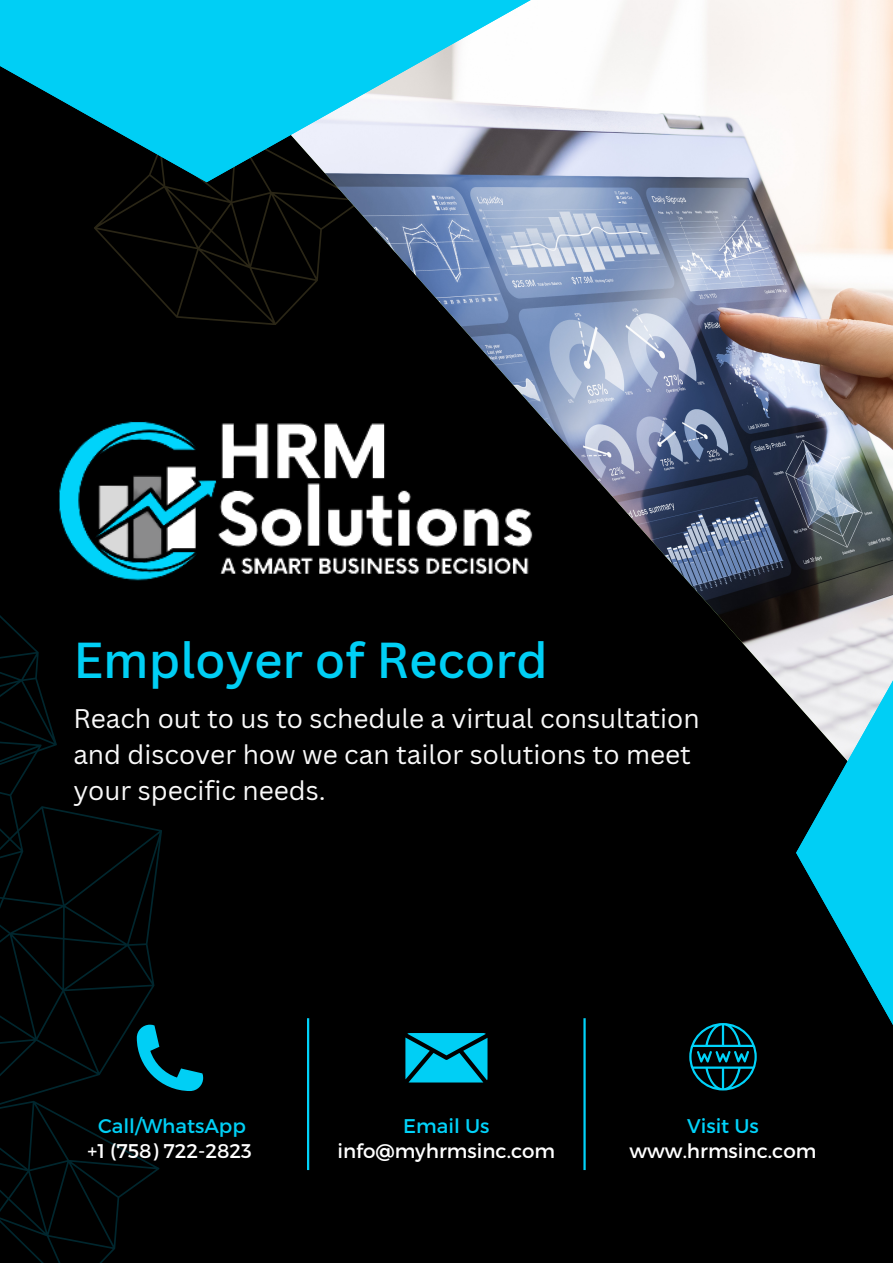
<style>
.page{position:relative;width:893px;height:1264px;background:#fff}
.page>*{position:absolute;margin:0;border:0;box-sizing:border-box;transform-origin:0 0}
.t1{font:500 49.2px "Canva Sans";color:#00cff5}
.t2{font:26.25px/36px "Canva Sans";color:#f9f9f9}
.t3{font:19.8px "Montserrat";color:#fff}
.t4{font:19.8px "Montserrat";color:#00d3fa}
.t5{font:19.8px "Montserrat";color:#00cff5}
</style>
<div class="page">
<div style="left:0;top:0;width:892px;height:1262px;background:#000"></div>
<svg style="left:0;top:615px;width:57px;height:160px"></svg>
<svg style="left:0;top:775px;width:204px;height:305px"></svg>
<svg style="left:94px;top:182px;width:52px;height:102px"></svg>
<img style="left:146px;top:0;width:746px;height:842px">
<hr style="left:307px;top:1018px;width:2px;height:151px;background:#00d3fa">
<hr style="left:583px;top:1018px;width:2px;height:151px;background:#00d3fa">
<svg style="left:0;top:0;width:637px;height:182px;background:#55b8cd"></svg>
<svg style="left:796px;top:583px;width:96px;height:440px"></svg>
<img style="left:30px;top:369px;width:553px;height:282px">
<svg style="left:0;top:1024px;width:203px;height:238px"></svg>
<svg style="left:405px;top:1033px;width:82px;height:49px;background:#00a8c7"></svg>
<svg style="left:689px;top:1023px;width:67px;height:67px"></svg>
<p class="t1" style="left:73px;top:625px;width:476px">Employer of Record</p>
<p class="t2" style="left:73px;top:699px;width:627px">Reach out to us to schedule a virtual consultation and discover how we can tailor solutions to meet your specific needs.</p>
<p class="t5" style="left:98px;top:1113px;width:149px">Call/WhatsApp</p>
<p class="t3" style="left:88px;top:1137px;width:166px">+1 (758) 722-2823</p>
<p class="t4" style="left:403px;top:1113px;width:88px">Email Us</p>
<p class="t3" style="left:337px;top:1137px;width:219px">info@myhrmsinc.com</p>
<p class="t4" style="left:687px;top:1113px;width:73px">Visit Us</p>
<p class="t3" style="left:629px;top:1137px;width:188px">www.hrmsinc.com</p>
</div>
